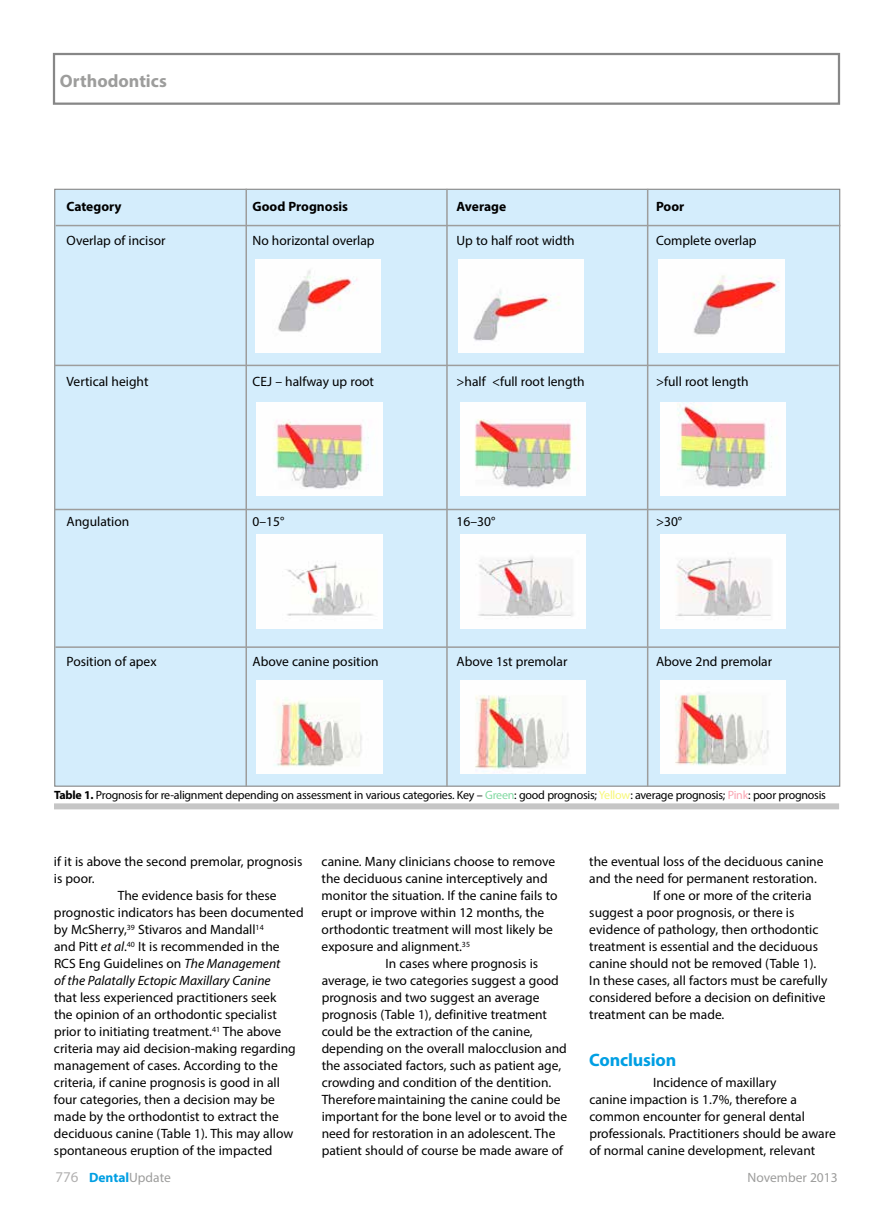
<style>
.page{position:relative;width:893px;height:1212px;background:#fff}
.page>*{position:absolute;margin:0;border:0;box-sizing:border-box;transform-origin:0 0}
.t1{font:700 18px "Myriad Pro";color:#9d9d9c}
.t2{font:700 18px "Myriad Pro";letter-spacing:-.01em;color:#009fe3}
.t3{font:13.5px/17px "Myriad Pro";color:#000}
.t4{font:italic 13.5px "Myriad Pro";color:#000}
.t5{font:700 13.5px "Myriad Pro";color:#000}
.t6{font:700 13.5px "Myriad Pro";color:#009fe3}
.t7{font:13.5px "Myriad Pro";color:#9d9d9c}
.t8{font:12px "Myriad Pro";letter-spacing:-.02em;color:#000}
.s1{font-weight:700}
.s2{color:#83daa3}
.s3{color:#f7f777}
.s4{color:#faa5b2}
.s5{font-style:italic}
.s6{font-weight:400;font-size:15px;color:#b3b2b2}
.s7{font-weight:400;color:#9d9d9c}
</style>
<div class="page">
<div style="left:53px;top:53px;width:787px;height:52px;border:2px solid #878787"></div>
<div style="left:54px;top:189px;width:786px;height:598px;background:#d4edfc;border:1px solid #878787"></div>
<hr style="left:245px;top:189px;width:2px;height:598px;background:#9d9d9c">
<hr style="left:446px;top:189px;width:2px;height:598px;background:#9d9d9c">
<hr style="left:647px;top:189px;width:1px;height:598px;background:#9d9d9c">
<hr style="left:56px;top:225px;width:784px;height:1px;background:#9d9d9c">
<hr style="left:54px;top:365px;width:785px;height:1px;background:#9d9d9c">
<hr style="left:54px;top:509px;width:785px;height:1px;background:#9d9d9c">
<div style="left:54px;top:803px;width:785px;height:6px;background:#c6c6c6"></div>
<img style="left:255px;top:259px;width:126px;height:94px">
<img style="left:458px;top:259px;width:126px;height:94px">
<img style="left:659px;top:259px;width:125px;height:94px">
<hr style="left:55px;top:646px;width:785px;height:2px;background:#9d9d9c">
<img style="left:257px;top:402px;width:125px;height:94px">
<img style="left:460px;top:402px;width:126px;height:94px">
<img style="left:660px;top:402px;width:126px;height:93px">
<img style="left:257px;top:535px;width:125px;height:93px">
<img style="left:460px;top:535px;width:126px;height:93px">
<img style="left:660px;top:535px;width:126px;height:93px">
<img style="left:257px;top:680px;width:125px;height:93px">
<img style="left:460px;top:680px;width:126px;height:93px">
<img style="left:660px;top:680px;width:126px;height:93px">
<h1 class="t1" style="left:60px;top:69px;width:108px">Orthodontics</h1>
<p class="t5" style="left:67px;top:198px;width:57px">Category</p>
<p class="t5" style="left:253px;top:198px;width:97px">Good Prognosis</p>
<p class="t5" style="left:457px;top:198px;width:51px">Average</p>
<p class="t5" style="left:656px;top:198px;width:30px">Poor</p>
<p class="t3" style="left:67px;top:232px;width:101px">Overlap of incisor</p>
<p class="t3" style="left:253px;top:232px;width:124px">No horizontal overlap</p>
<p class="t3" style="left:457px;top:232px;width:120px">Up to half root width</p>
<p class="t3" style="left:656px;top:232px;width:102px">Complete overlap</p>
<p class="t3" style="left:67px;top:372px;width:83px">Vertical height</p>
<p class="t3" style="left:253px;top:372px;width:123px">CEJ – halfway up root</p>
<p class="t3" style="left:457px;top:372px;width:130px">&gt;half &lt;full root length</p>
<p class="t3" style="left:656px;top:372px;width:94px">&gt;full root length</p>
<p class="t3" style="left:67px;top:513px;width:64px">Angulation</p>
<p class="t3" style="left:253px;top:513px;width:33px">0–15°</p>
<p class="t3" style="left:457px;top:513px;width:40px">16–30°</p>
<p class="t3" style="left:656px;top:513px;width:28px">&gt;30°</p>
<p class="t3" style="left:67px;top:653px;width:92px">Position of apex</p>
<p class="t3" style="left:253px;top:653px;width:128px">Above canine position</p>
<p class="t3" style="left:457px;top:653px;width:112px">Above 1st premolar</p>
<p class="t3" style="left:656px;top:653px;width:118px">Above 2nd premolar</p>
<p class="t8" style="left:54px;top:788px;width:773px"><span class="s1">Table 1.</span> Prognosis for re-alignment depending on assessment in various categories. Key – <span class="s2">Green</span>: good prognosis; <span class="s3">Yellow</span>: average prognosis; <span class="s4">Pink</span>: poor prognosis</p>
<p class="t3" style="left:54px;top:853px;width:250px">if it is above the second premolar, prognosis</p>
<p class="t3" style="left:54px;top:870px;width:42px">is poor.</p>
<p class="t3" style="left:118px;top:887px;width:160px">The evidence basis for these</p>
<p class="t3" style="left:54px;top:904px;width:251px">prognostic indicators has been documented</p>
<p class="t3" style="left:54px;top:921px;width:211px">by McSherry,<sup>39</sup> Stivaros and Mandall<sup>14</sup></p>
<p class="t3" style="left:54px;top:938px;width:227px">and Pitt <span class="s5">et al</span>.<sup>40</sup> It is recommended in the</p>
<p class="t3" style="left:54px;top:955px;width:228px">RCS Eng Guidelines on <span class="s5">The Management</span></p>
<p class="t4" style="left:54px;top:972px;width:218px">of the Palatally Ectopic Maxillary Canine</p>
<p class="t3" style="left:54px;top:989px;width:243px">that less experienced practitioners seek the opinion of an orthodontic specialist prior to initiating treatment.<sup>41</sup> The above criteria may aid decision-making regarding management of cases. According to the criteria, if canine prognosis is good in all four categories, then a decision may be made by the orthodontist to extract the deciduous canine (Table 1). This may allow spontaneous eruption of the impacted</p>
<p class="t3" style="left:322px;top:853px;width:235px">canine. Many clinicians choose to remove</p>
<p class="t3" style="left:322px;top:870px;width:227px">the deciduous canine interceptively and</p>
<p class="t3" style="left:322px;top:887px;width:237px">monitor the situation. If the canine fails to</p>
<p class="t3" style="left:322px;top:904px;width:224px">erupt or improve within 12 months, the</p>
<p class="t3" style="left:322px;top:921px;width:233px">orthodontic treatment will most likely be</p>
<p class="t3" style="left:322px;top:938px;width:150px">exposure and alignment.<sup>35</sup></p>
<p class="t3" style="left:385px;top:955px;width:154px">In cases where prognosis is</p>
<p class="t3" style="left:322px;top:972px;width:239px">average, ie two categories suggest a good</p>
<p class="t3" style="left:322px;top:989px;width:219px">prognosis and two suggest an average</p>
<p class="t3" style="left:322px;top:1006px;width:227px">prognosis (Table 1), definitive treatment</p>
<p class="t3" style="left:322px;top:1023px;width:213px">could be the extraction of the canine,</p>
<p class="t3" style="left:322px;top:1040px;width:247px">depending on the overall malocclusion and</p>
<p class="t3" style="left:322px;top:1057px;width:241px">the associated factors, such as patient age,</p>
<p class="t3" style="left:322px;top:1074px;width:231px">crowding and condition of the dentition.</p>
<p class="t3" style="left:322px;top:1091px;width:240px">Thereforemaintaining the canine could be</p>
<p class="t3" style="left:322px;top:1108px;width:247px">important for the bone level or to avoid the</p>
<p class="t3" style="left:322px;top:1125px;width:235px">need for restoration in an adolescent. The</p>
<p class="t3" style="left:322px;top:1142px;width:243px">patient should of course be made aware of</p>
<p class="t3" style="left:589px;top:853px;width:236px">the eventual loss of the deciduous canine</p>
<p class="t3" style="left:589px;top:870px;width:229px">and the need for permanent restoration.</p>
<p class="t3" style="left:653px;top:887px;width:160px">If one or more of the criteria</p>
<p class="t3" style="left:589px;top:904px;width:207px">suggest a poor prognosis, or there is</p>
<p class="t3" style="left:589px;top:921px;width:231px">evidence of pathology, then orthodontic</p>
<p class="t3" style="left:589px;top:938px;width:230px">treatment is essential and the deciduous</p>
<p class="t3" style="left:589px;top:955px;width:229px">canine should not be removed (Table 1).</p>
<p class="t3" style="left:589px;top:972px;width:240px">In these cases, all factors must be carefully</p>
<p class="t3" style="left:589px;top:989px;width:238px">considered before a decision on definitive</p>
<p class="t3" style="left:589px;top:1006px;width:137px">treatment can be made.</p>
<h1 class="t2" style="left:589px;top:1048px;width:88px">Conclusion</h1>
<p class="t3" style="left:589px;top:1074px;width:248px;text-indent:64px">Incidence of maxillary<br>canine impaction is 1.7%, therefore a common encounter for general dental professionals. Practitioners should be aware of normal canine development, relevant</p>
<p class="t6" style="left:56px;top:1168px;width:117px"><span class="s6">776</span> Dental<span class="s7">Update</span></p>
<p class="t7" style="left:747px;top:1168px;width:92px">November 2013</p>
</div>
